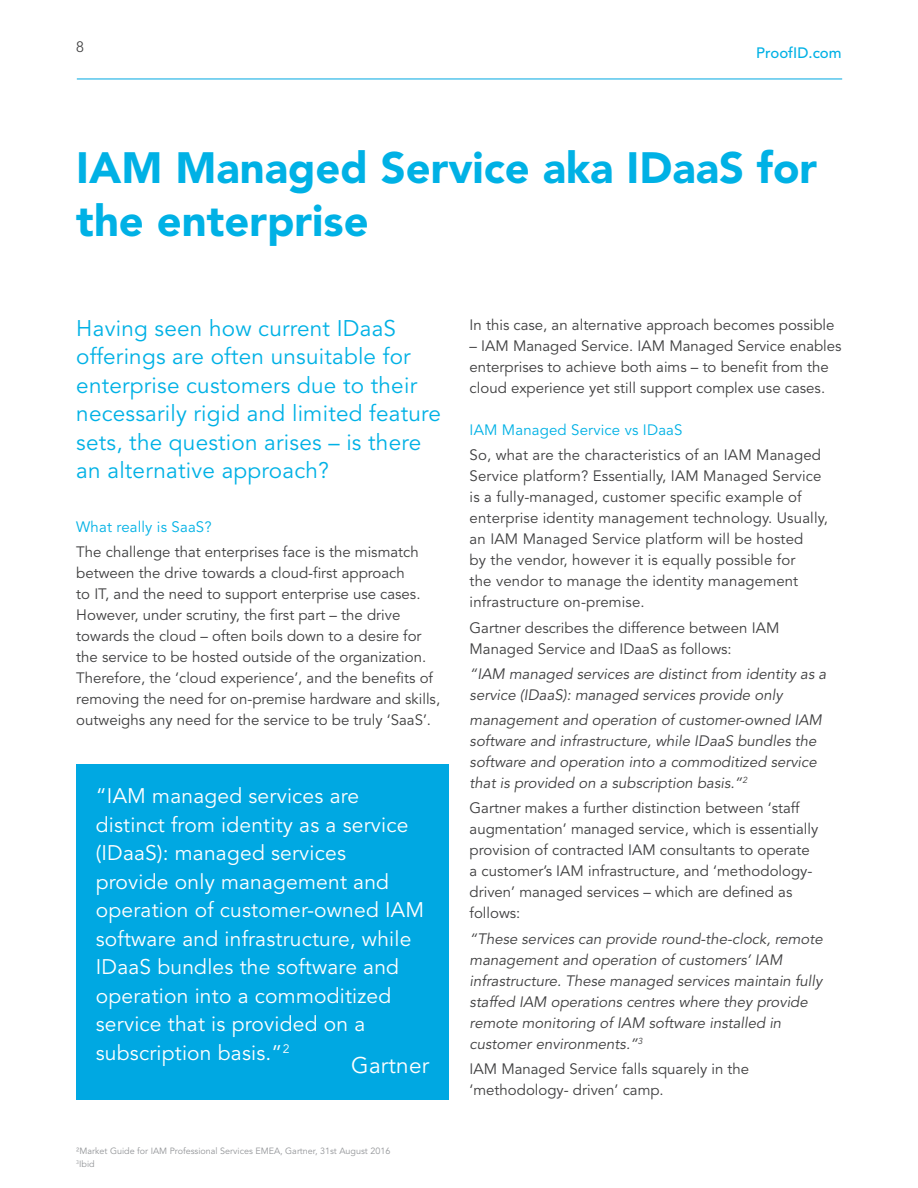
<style>
.page{position:relative;width:918px;height:1188px;background:#fff}
.page>*{position:absolute;margin:0;border:0;box-sizing:border-box;transform-origin:0 0}
.Heading{font:900 43.5px/52.5px "Avenir";color:#00b1e5}
.Blue_sub_copy{font:22.5px/28.5px "Avenir";letter-spacing:.01em;color:#00b1e5}
.Blue_sub_copy-2{font:22.5px "Avenir";letter-spacing:.01em;color:#fff}
.Body_copy{font:21px/28.5px "Avenir";letter-spacing:.01em;color:#fff}
.Body_copy-2{font:15px/21px "Avenir";color:#3e3e3f}
.Body_copy-3{font:italic 15px/21px "Avenir";color:#3e3e3f}
.Body_copy-4{font:15px "Avenir";letter-spacing:.01em;color:#00b1e5}
.t1{font:500 15px "Avenir";color:#00b1e5}
.t2{font:300 15px "Avenir";color:#3e3e3f}
.t3{font:9px "Avenir";color:#939598}
</style>
<div class="page">
<hr style="left:77px;top:79px;width:765px;height:1px;background:#00a8e2">
<div style="left:76px;top:764px;width:372px;height:336px;background:#00a8e2"></div>
<p class="t2" style="left:76px;top:38px;width:9px">8</p>
<p class="t1" style="left:756px;top:44px;width:87px">ProofID.com</p>
<p class="Heading" style="left:76px;top:142px;width:742px">IAM Managed Service aka IDaaS for the enterprise</p>
<p class="Blue_sub_copy" style="left:76px;top:314px;width:366px">Having seen how current IDaaS offerings are often unsuitable for enterprise customers due to their necessarily rigid and limited feature sets, the question arises – is there an alternative approach?</p>
<p class="Body_copy-4" style="left:76px;top:518px;width:137px">What really is SaaS?</p>
<p class="Body_copy-2" style="left:76px;top:542px;width:365px">The challenge that enterprises face is the mismatch between the drive towards a cloud-first approach<br>to IT, and the need to support enterprise use cases.<br>However, under scrutiny, the first part – the drive towards the cloud – often boils down to a desire for the service to be hosted outside of the organization.<br>Therefore, the ‘cloud experience’, and the benefits of removing the need for on-premise hardware and skills, outweighs any need for the service to be truly ‘SaaS’.</p>
<p class="Body_copy" style="left:96px;top:782px;width:330px">“IAM managed services are distinct from identity as a service (IDaaS): managed services<br>provide only management and operation of customer-owned IAM software and infrastructure, while<br>IDaaS bundles the software and operation into a commoditized service that is provided on a subscription basis.”<sup>2</sup></p>
<p class="Blue_sub_copy-2" style="left:351px;top:1052px;width:79px">Gartner</p>
<p class="t3" style="left:76px;top:1146px;width:316px">²Market Guide for IAM Professional Services EMEA, Gartner, 31st August 2016</p>
<p class="t3" style="left:76px;top:1158px;width:20px"><sup>3</sup>Ibid</p>
<p class="Body_copy-2" style="left:470px;top:315px;width:366px">In this case, an alternative approach becomes possible</p>
<p class="Body_copy-2" style="left:470px;top:336px;width:373px">– IAM Managed Service. IAM Managed Service enables enterprises to achieve both aims – to benefit from the cloud experience yet still support complex use cases.</p>
<p class="Body_copy-4" style="left:470px;top:421px;width:214px">IAM Managed Service vs IDaaS</p>
<p class="Body_copy-2" style="left:470px;top:445px;width:360px">So, what are the characteristics of an IAM Managed Service platform? Essentially, IAM Managed Service is a fully-managed, customer specific example of enterprise identity management technology. Usually, an IAM Managed Service platform will be hosted<br>by the vendor, however it is equally possible for<br>the vendor to manage the identity management infrastructure on-premise.</p>
<p class="Body_copy-2" style="left:470px;top:617px;width:311px">Gartner describes the difference between IAM<br>Managed Service and IDaaS as follows:</p>
<p class="Body_copy-3" style="left:470px;top:664px;width:358px">“IAM managed services are distinct from identity as a service (IDaaS): managed services provide only</p>
<p class="Body_copy-3" style="left:470px;top:710px;width:354px">management and operation of customer-owned IAM software and infrastructure, while IDaaS bundles the software and operation into a commoditized service that is provided on a subscription basis.”<sup>2</sup></p>
<p class="Body_copy-2" style="left:470px;top:798px;width:350px">Gartner makes a further distinction between ‘staff augmentation’ managed service, which is essentially provision of contracted IAM consultants to operate a customer’s IAM infrastructure, and ‘methodology&shy;driven’ managed services – which are defined as follows:</p>
<p class="Body_copy-3" style="left:470px;top:928px;width:355px">“These services can provide round-the-clock, remote management and operation of customers’ IAM infrastructure. These managed services maintain fully staffed IAM operations centres where they provide remote monitoring of IAM software installed in customer environments.”<sup>3</sup></p>
<p class="Body_copy-2" style="left:470px;top:1059px;width:281px">IAM Managed Service falls squarely in the ‘methodology- driven’ camp.</p>
</div>
